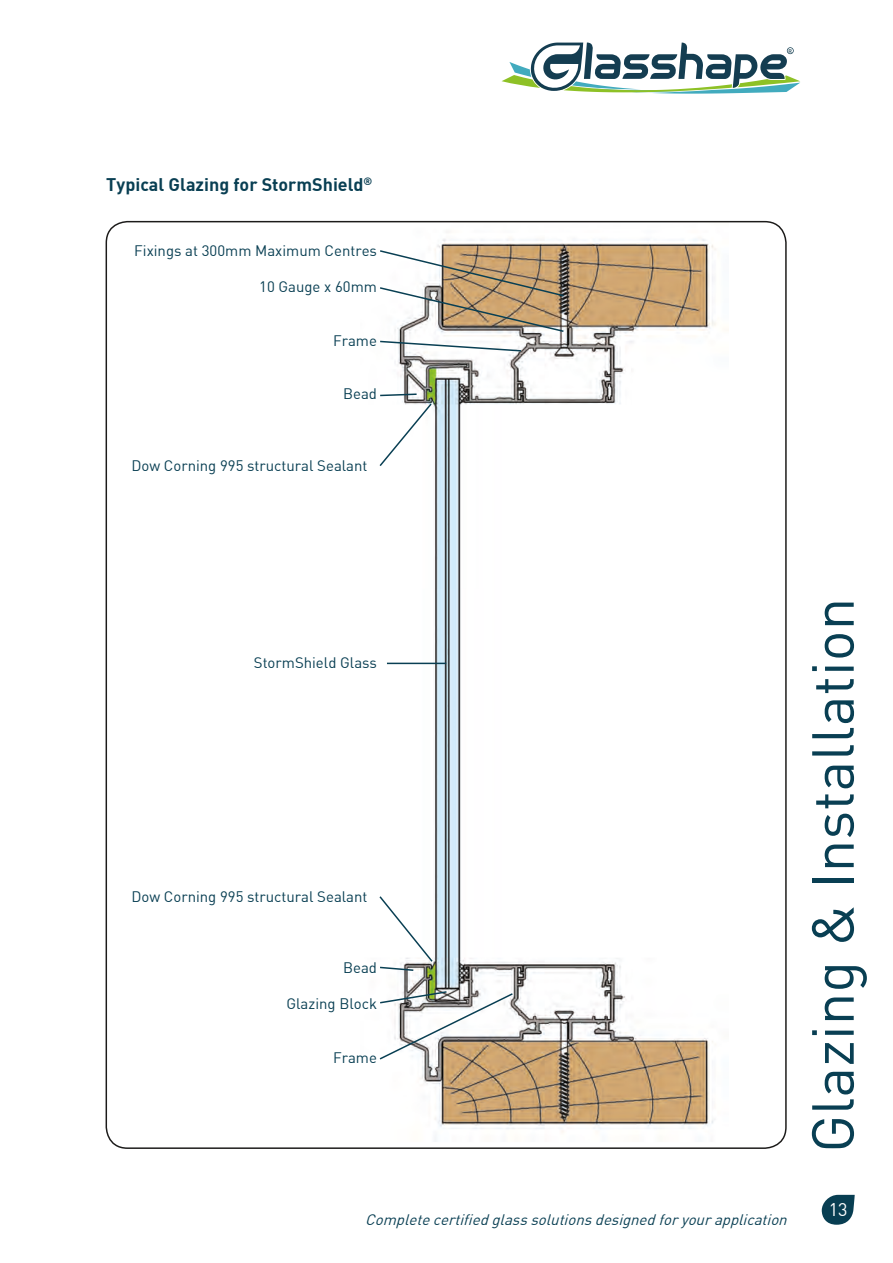
<style>
.page{position:relative;width:893px;height:1263px;background:#fff}
.page>*{position:absolute;margin:0;border:0;box-sizing:border-box;transform-origin:0 0}
.t1{font:58.35px "DIN Bek";color:#093f53}
.t2{font:700 18px "DI Nbek";color:#093f53}
.t3{font:18px "DIN Bek";color:#fff}
.t4{font:15px "DIN Bek";color:#093f53}
.t5{font:italic 15px "DIN Bek";color:#093f53}
.t6{font:700 5.25px "DIN Alternate";color:#123d50;scale:1.09 1}
</style>
<div class="page">
<svg style="left:502px;top:43px;width:298px;height:51px"></svg>
<svg style="left:822px;top:1195px;width:33px;height:30px"></svg>
<img style="left:387px;top:222px;width:398px;height:925px">
<svg style="left:379px;top:393px;width:54px;height:75px"></svg>
<svg style="left:380px;top:340px;width:142px;height:12px"></svg>
<svg style="left:380px;top:249px;width:185px;height:84px"></svg>
<svg style="left:379px;top:990px;width:135px;height:71px"></svg>
<svg style="left:379px;top:895px;width:55px;height:77px"></svg>
<hr style="left:387px;top:663px;width:59px;height:1px;background:#093f53">
<p class="t2" style="left:106px;top:173px;width:268px">Typical Glazing for StormShield<sup>®</sup></p>
<p class="t4" style="left:134px;top:241px;width:244px">Fixings at 300mm Maximum Centres</p>
<p class="t4" style="left:259px;top:277px;width:119px">10 Gauge x 60mm</p>
<p class="t4" style="left:333px;top:331px;width:45px">Frame</p>
<p class="t4" style="left:343px;top:385px;width:35px">Bead</p>
<p class="t4" style="left:131px;top:456px;width:238px">Dow Corning 995 structural Sealant</p>
<p class="t6" style="left:789px;top:47px;width:5px">R</p>
<p class="t4" style="left:254px;top:654px;width:125px">StormShield Glass</p>
<p class="t4" style="left:131px;top:887px;width:238px">Dow Corning 995 structural Sealant</p>
<p class="t4" style="left:343px;top:958px;width:35px">Bead</p>
<p class="t4" style="left:286px;top:994px;width:92px">Glazing Block</p>
<p class="t4" style="left:333px;top:1048px;width:45px">Frame</p>
<p class="t5" style="left:365px;top:1210px;width:428px">Completecertifiedglasssolutionsdesignedforyourapplication</p>
<h1 class="t1" style="left:796px;top:1153px;width:556px;rotate:-90deg">Glazing &amp; Installation</h1>
<p class="t3" style="left:829px;top:1198px;width:20px">13</p>
</div>
